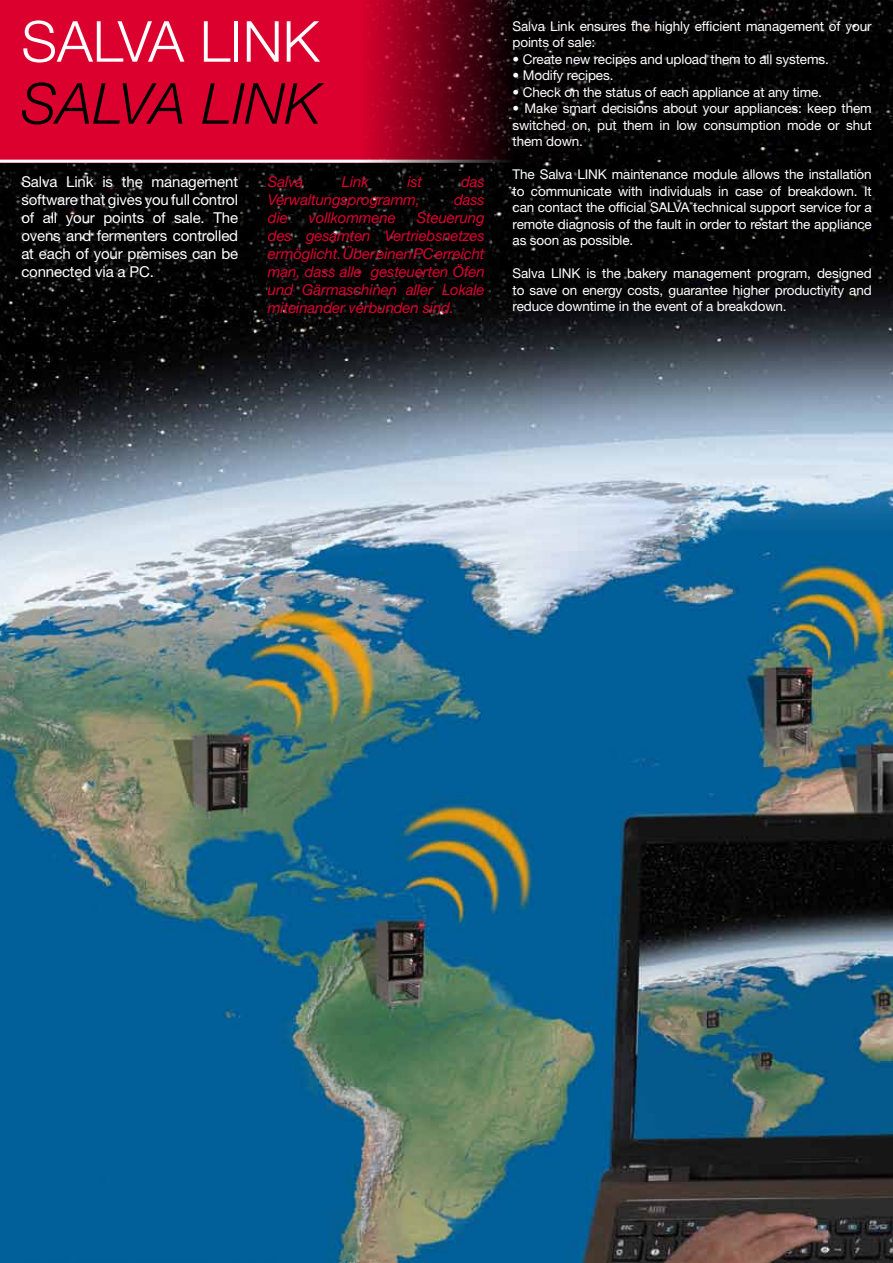
<style>
.page{position:relative;width:893px;height:1263px;background:#fff}
.page>*{position:absolute;margin:0;border:0;box-sizing:border-box;transform-origin:0 0}
.t1{font:300 56.55px "Helvetica Neue LT Std";color:#fff}
.t2{font:italic 300 56.55px "Helvetica Neue LT Std";color:#000}
.t3{font:italic 15px/18px "Helvetica Neue LT Std";letter-spacing:-.01em;color:#db002e;text-align:justify}
.t4{font:15px/18px "Helvetica Neue LT Std";letter-spacing:-.01em;color:#fff;text-align:justify}
.t5{font:13.5px/16.5px "Helvetica Neue LT Std";letter-spacing:-.01em;color:#fff;text-align:justify}
</style>
<div class="page">
<img style="left:0;top:0;width:893px;height:1263px">
<svg style="left:0;top:0;width:581px;height:163px;background:#a60124"></svg>
<hr style="left:0;top:160px;width:512px;height:3px;background:#fff">
<h1 class="t1" style="left:21px;top:7px;width:299px">SALVA LINK</h1>
<h1 class="t2" style="left:21px;top:70px;width:301px">SALVA LINK</h1>
<p class="t4" style="left:21px;top:173px;width:218px">Salva Link is the management software that gives you full control of all your points of sale. The ovens and fermenters controlled at each of your premises can be connected via a PC.</p>
<p class="t3" style="left:268px;top:173px;width:37px">Salva</p>
<p class="t3" style="left:342px;top:173px;width:28px">Link</p>
<p class="t3" style="left:407px;top:173px;width:16px">ist</p>
<p class="t3" style="left:461px;top:173px;width:25px">das</p>
<p class="t3" style="left:268px;top:191px;width:154px">Verwaltungsprogramm,</p>
<p class="t3" style="left:454px;top:191px;width:32px">dass</p>
<p class="t3" style="left:268px;top:209px;width:21px">die</p>
<p class="t3" style="left:309px;top:209px;width:88px">vollkommene</p>
<p class="t3" style="left:268px;top:209px;width:218px;text-indent:149px">Steuerung des gesamten Vertriebsnetzes ermöglicht. Über einen PC erreicht man, dass alle gesteuerten Öfen und Gärmaschinen aller Lokale miteinander verbunden sind.</p>
<p class="t5" style="left:513px;top:18px;width:361px">Salva Link ensures the highly efficient management of your points of sale:</p>
<p class="t5" style="left:513px;top:51px;width:318px">• Create new recipes and upload them to all systems.</p>
<p class="t5" style="left:513px;top:67px;width:102px">• Modify recipes.</p>
<p class="t5" style="left:513px;top:84px;width:311px">• Check on the status of each appliance at any time.</p>
<p class="t5" style="left:513px;top:100px;width:361px">• Make smart decisions about your appliances: keep them switched on, put them in low consumption mode or shut them down.</p>
<p class="t5" style="left:513px;top:166px;width:361px">The Salva LINK maintenance module allows the installation to communicate with individuals in case of breakdown. It can contact the official SALVA technical support service for a remote diagnosis of the fault in order to restart the appliance as soon as possible.</p>
<p class="t5" style="left:513px;top:265px;width:361px">Salva LINK is the bakery management program, designed to save on energy costs, guarantee higher productivity and reduce downtime in the event of a breakdown.</p>
</div>
